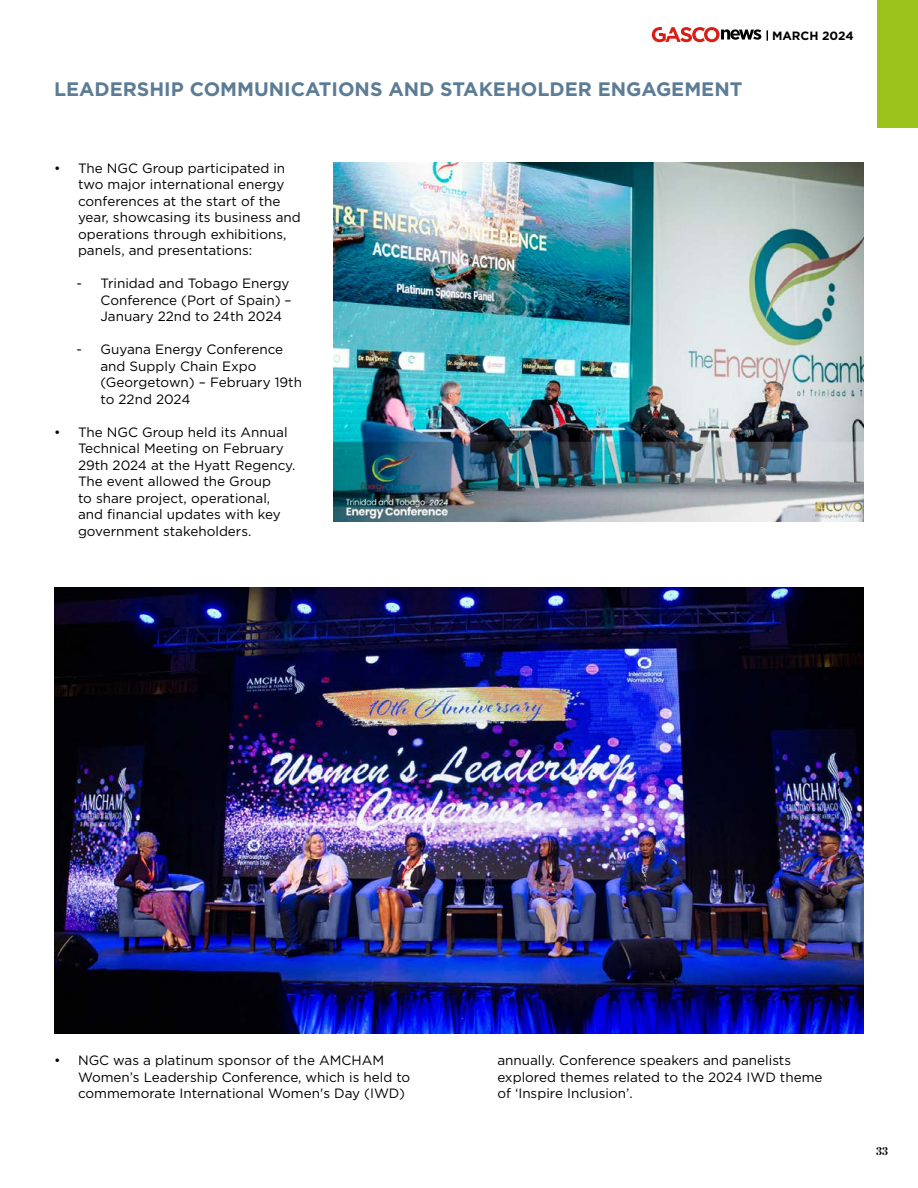
<style>
.page{position:relative;width:918px;height:1188px;background:#fff}
.page>*{position:absolute;margin:0;border:0;box-sizing:border-box;transform-origin:0 0}
.t1{font:700 19.5px "Gotham";color:#5c7c96}
.t2{font:13.5px/16.5px "Gotham";color:#000}
.t3{font:700 12px "Gotham";color:#000}
.t4{font:700 12px "Chronicle Deck Cond";color:#000}
</style>
<div class="page">
<svg style="left:652px;top:27px;width:109px;height:15px"></svg>
<div style="left:878px;top:0;width:40px;height:127px;background:#9bc31c"></div>
<img style="left:333px;top:162px;width:531px;height:360px">
<img style="left:54px;top:587px;width:810px;height:447px">
<h1 class="t1" style="left:54px;top:76px;width:690px">LEADERSHIP COMMUNICATIONS AND STAKEHOLDER ENGAGEMENT</h1>
<p class="t2" style="left:78px;top:159px;width:224px;text-indent:-24px">• The NGC Group participated in two major international energy conferences at the start of the year, showcasing its business and operations through exhibitions, panels, and presentations:</p>
<p class="t2" style="left:101px;top:275px;width:193px;text-indent:-24px">- Trinidad and Tobago Energy<br>Conference (Port of Spain) –<br>January 22nd to 24th 2024</p>
<p class="t2" style="left:101px;top:341px;width:203px;text-indent:-24px">- Guyana Energy Conference and Supply Chain Expo (Georgetown) – February 19th to 22nd 2024</p>
<p class="t2" style="left:78px;top:423px;width:219px;text-indent:-24px">• The NGC Group held its Annual<br>Technical Meeting on February<br>29th 2024 at the Hyatt Regency.<br>The event allowed the Group<br>to share project, operational, and financial updates with key government stakeholders.</p>
<p class="t3" style="left:772px;top:28px;width:83px">MARCH 2024</p>
<p class="t2" style="left:78px;top:1052px;width:334px;text-indent:-24px">• NGC was a platinum sponsor of the AMCHAM<br>Women’s Leadership Conference, which is held to commemorate International Women's Day (IWD)</p>
<p class="t2" style="left:497px;top:1052px;width:327px">annually. Conference speakers and panelists explored themes related to the 2024 IWD theme of ‘Inspire Inclusion’.</p>
<p class="t4" style="left:876px;top:1141px;width:13px">33</p>
</div>
